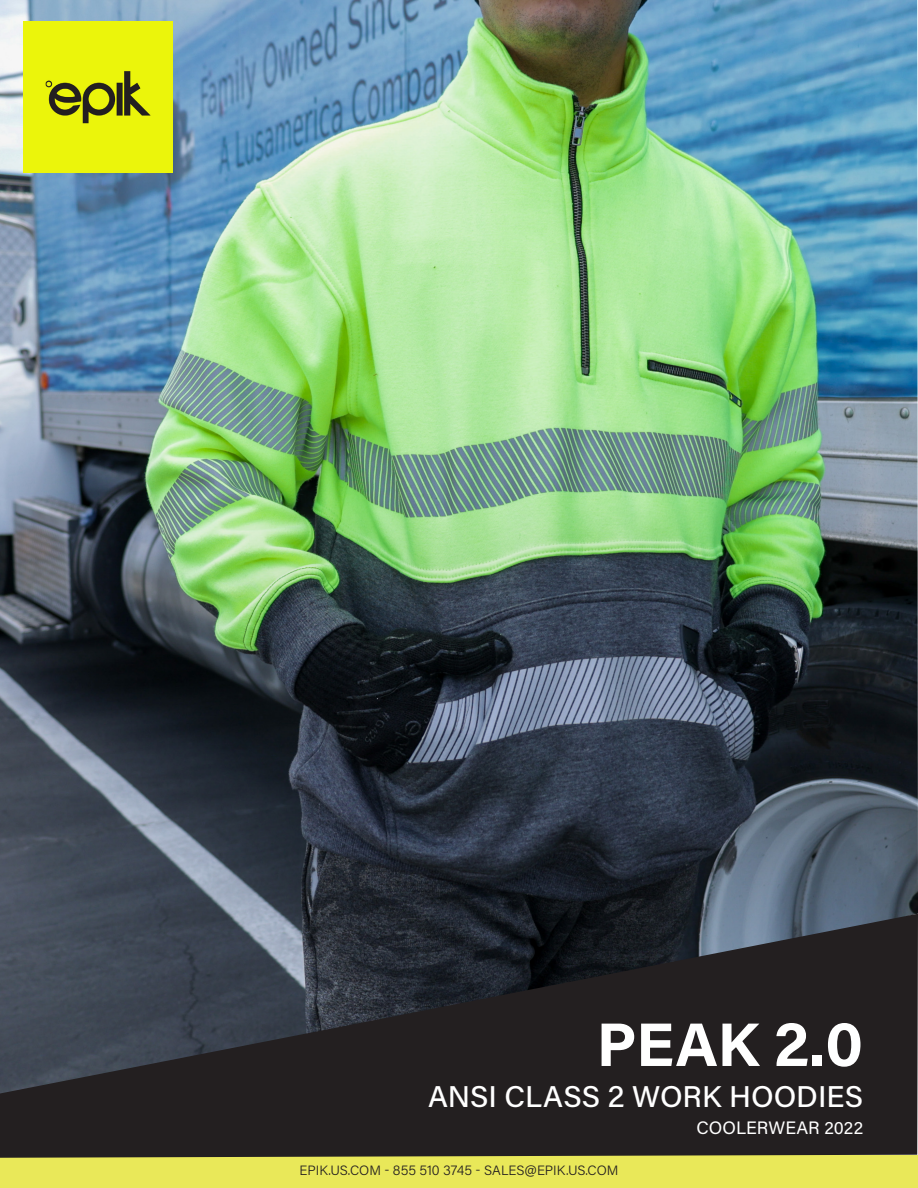
<style>
.page{position:relative;width:918px;height:1188px;background:#fff}
.page>*{position:absolute;margin:0;border:0;box-sizing:border-box;transform-origin:0 0}
.t1{font:700 61.5px "Acumin Pro";color:#fff}
.Sub_title{font:500 30px "Acumin Pro";color:#fff}
.t2{font:18px "Acumin Pro";color:#fff}
.t3{font:300 13.5px "Acumin Pro";color:#231f20}
</style>
<div class="page">
<div style="left:0;top:1155px;width:918px;height:33px;background:#e9e859"></div>
<img style="left:0;top:0;width:918px;height:914px">
<svg style="left:0;top:914px;width:918px;height:244px;background:#2c2c30"></svg>
<img style="left:24px;top:22px;width:149px;height:150px">
<p class="t1" style="left:597px;top:1001px;width:268px">PEAK 2.0</p>
<p class="Sub_title" style="left:428px;top:1076px;width:437px">ANSI CLASS 2 WORK HOODIES</p>
<p class="t2" style="left:697px;top:1115px;width:168px">COOLERWEAR 2022</p>
<p class="t3" style="left:299px;top:1161px;width:321px">EPIK.US.COM - 855 510 3745 - SALES@EPIK.US.COM</p>
</div>
